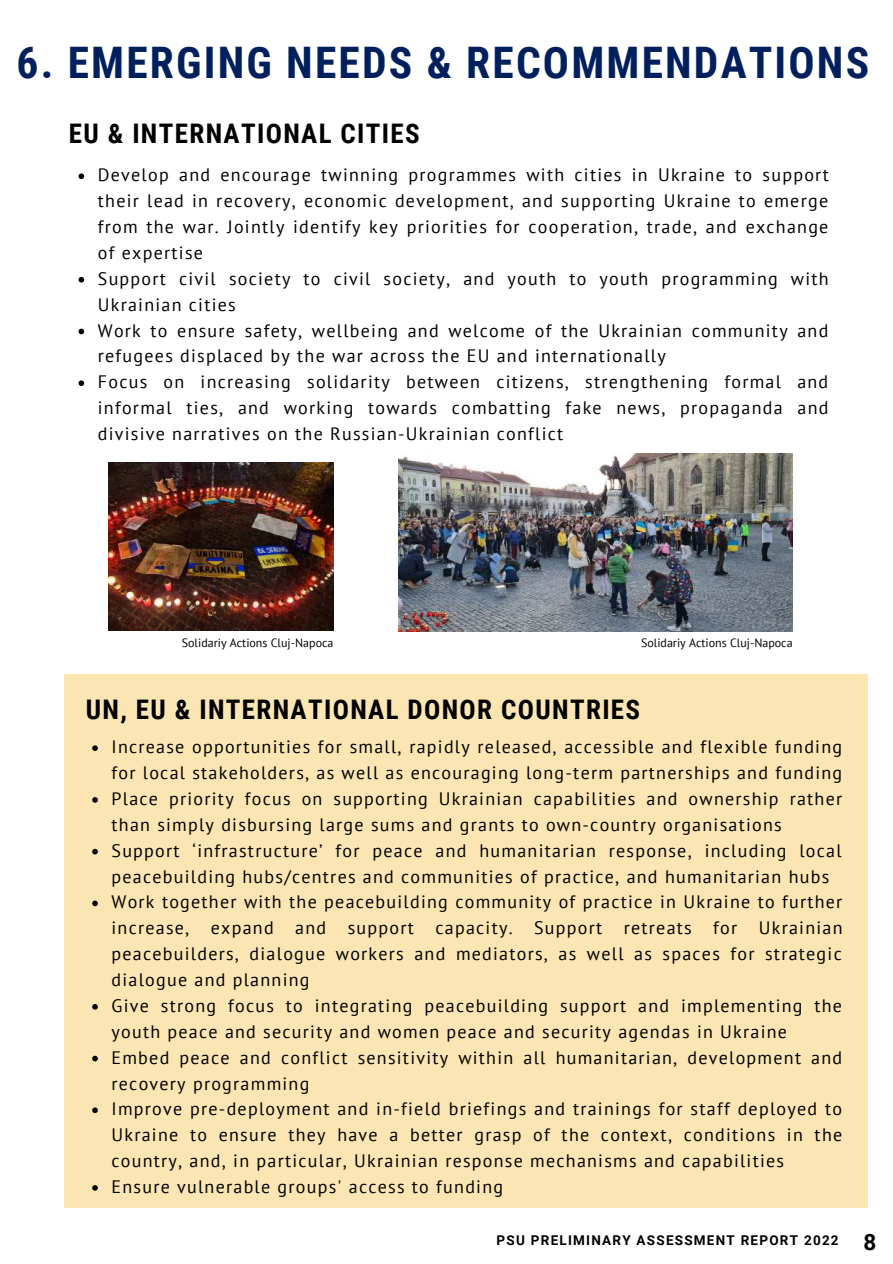
<style>
.page{position:relative;width:893px;height:1264px;background:#fff}
.page>*{position:absolute;margin:0;border:0;box-sizing:border-box;transform-origin:0 0}
.t1{font:700 43.5px "Roboto Condensed";letter-spacing:.05em;color:#00205d}
.t2{font:700 27px "Roboto Condensed";letter-spacing:.05em;color:#000}
.t3{font:18px/25.8px "PT Sans";letter-spacing:.07em;color:#000}
.t4{font:700 13.5px "Roboto";letter-spacing:.095em;color:#000}
.t5{font:12px "PT Sans";color:#000}
.s1{font-size:22.5px}
</style>
<div class="page">
<div style="left:64px;top:674px;width:803px;height:533px;background:#fae5b3"></div>
<img style="left:108px;top:462px;width:225px;height:169px">
<img style="left:398px;top:453px;width:394px;height:178px">
<svg style="left:79px;top:173px;width:5px;height:6px"></svg>
<svg style="left:79px;top:277px;width:5px;height:5px"></svg>
<svg style="left:79px;top:328px;width:5px;height:6px"></svg>
<svg style="left:79px;top:380px;width:5px;height:6px"></svg>
<svg style="left:92px;top:745px;width:6px;height:6px"></svg>
<svg style="left:92px;top:797px;width:6px;height:5px"></svg>
<svg style="left:92px;top:848px;width:6px;height:6px"></svg>
<svg style="left:92px;top:900px;width:6px;height:6px"></svg>
<svg style="left:92px;top:1004px;width:6px;height:5px"></svg>
<svg style="left:92px;top:1055px;width:6px;height:6px"></svg>
<svg style="left:92px;top:1107px;width:6px;height:6px"></svg>
<svg style="left:92px;top:1185px;width:6px;height:5px"></svg>
<h1 class="t1" style="left:17px;top:38px;width:854px">6. EMERGING NEEDS &amp; RECOMMENDATIONS</h1>
<h2 class="t2" style="left:69px;top:118px;width:352px">EU &amp; INTERNATIONAL CITIES</h2>
<p class="t3" style="left:98px;top:162px;width:732px">Develop and encourage twinning programmes with cities in Ukraine to support their lead in recovery, economic development, and supporting Ukraine to emerge from the war. Jointly identify key priorities for cooperation, trade, and exchange of expertise<br>Support civil society to civil society, and youth to youth programming with Ukrainian cities<br>Work to ensure safety, wellbeing and welcome of the Ukrainian community and refugees displaced by the war across the EU and internationally<br>Focus on increasing solidarity between citizens, strengthening formal and informal ties, and working towards combatting fake news, propaganda and divisive narratives on the Russian-Ukrainian conflict</p>
<p class="t5" style="left:182px;top:635px;width:153px">Solidariy Actions Cluj-Napoca</p>
<p class="t5" style="left:641px;top:635px;width:153px">Solidariy Actions Cluj-Napoca</p>
<h2 class="t2" style="left:86px;top:694px;width:556px">UN, EU &amp; INTERNATIONAL DONOR COUNTRIES</h2>
<p class="t3" style="left:111px;top:733px;width:732px">Increase opportunities for small, rapidly released, accessible and flexible funding for local stakeholders, as well as encouraging long-term partnerships and funding Place priority focus on supporting Ukrainian capabilities and ownership rather than simply disbursing large sums and grants to own-country organisations Support ‘infrastructure’ for peace and humanitarian response, including local peacebuilding hubs/centres and communities of practice, and humanitarian hubs Work together with the peacebuilding community of practice in Ukraine to further increase, expand and support capacity. Support retreats for Ukrainian peacebuilders, dialogue workers and mediators, as well as spaces for strategic dialogue and planning<br>Give strong focus to integrating peacebuilding support and implementing the youth peace and security and women peace and security agendas in Ukraine Embed peace and conflict sensitivity within all humanitarian, development and recovery programming<br>Improve pre-deployment and in-field briefings and trainings for staff deployed to Ukraine to ensure they have a better grasp of the context, conditions in the country, and, in particular, Ukrainian response mechanisms and capabilities Ensure vulnerable groups' access to funding</p>
<p class="t4" style="left:496px;top:1232px;width:381px">PSU PRELIMINARY ASSESSMENT REPORT 2022 <span class="s1">8</span></p>
</div>
